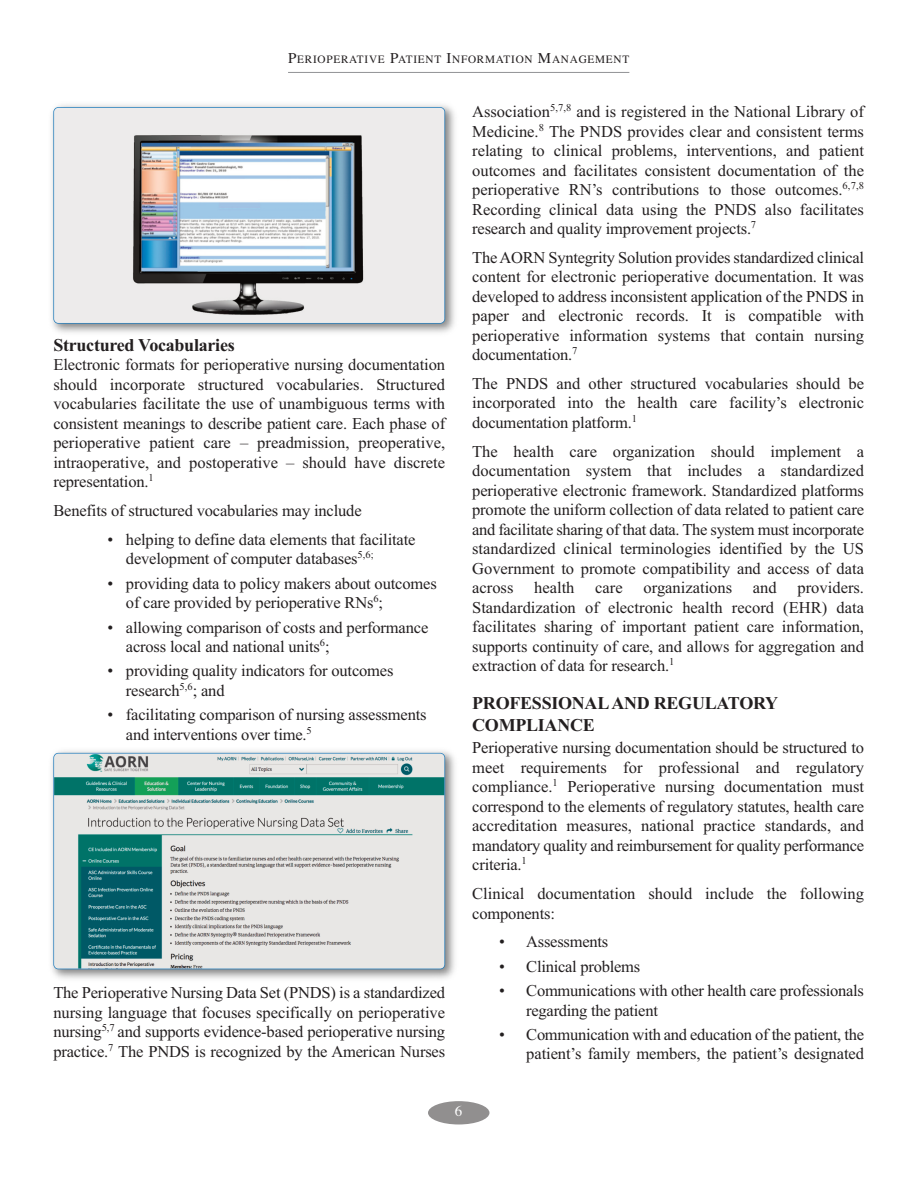
<style>
.page{position:relative;width:920px;height:1187px;background:#fff}
.page>*{position:absolute;margin:0;border:0;box-sizing:border-box;transform-origin:0 0}
.t1{font:700 18px/22.5px "Times New Roman";letter-spacing:-.015em;color:#231f20}
.t2{font:16.5px/19.5px "Times New Roman";letter-spacing:-.01em;color:#231f20;text-align:justify}
.t3{font:15px "Times";color:#fff}
.t4{font:11.25px "Times";letter-spacing:.065em;color:#231f20}
.s1{font-size:15px}
</style>
<div class="page">
<hr style="left:288px;top:72px;width:341px;height:1px;background:#919396">
<div style="left:428px;top:1101px;width:61px;height:23px;background:#918f8f;border-radius:50%"></div>
<img style="left:51px;top:750px;width:404px;height:229px">
<img style="left:54px;top:754px;width:390px;height:215px;border-radius:4px">
<div style="left:53px;top:753px;width:392px;height:216px;border:2px solid #2881bf;border-radius:5px"></div>
<img style="left:51px;top:104px;width:404px;height:229px">
<img style="left:54px;top:108px;width:390px;height:215px;border-radius:4px">
<div style="left:53px;top:107px;width:392px;height:217px;border:2px solid #2881bf;border-radius:5px"></div>
<p class="t4" style="left:288px;top:53px;width:343px"><span class="s1">P</span>ERIOPERATIVE <span class="s1">P</span>ATIENT <span class="s1">I</span>NFORMATION <span class="s1">M</span>ANAGEMENT</p>
<p class="t1" style="left:53px;top:333px;width:183px">Structured Vocabularies</p>
<p class="t2" style="left:53px;top:355px;width:393px">Electronic formats for perioperative nursing documentation should incorporate structured vocabularies. Structured vocabularies facilitate the use of unambiguous terms with consistent meanings to describe patient care. Each phase of perioperative patient care – preadmission, preoperative, intraoperative, and postoperative – should have discrete representation.<sup>1</sup></p>
<p class="t2" style="left:53px;top:501px;width:310px">Benefits of structured vocabularies may include</p>
<p class="t2" style="left:126px;top:529px;width:291px;text-indent:-18px">• helping to define data elements that facilitate development of computer databases<sup>5,6;</sup></p>
<p class="t2" style="left:126px;top:573px;width:312px;text-indent:-18px">• providing data to policy makers about outcomes of care provided by perioperative RNs<sup>6</sup>;</p>
<p class="t2" style="left:126px;top:617px;width:304px;text-indent:-18px">• allowing comparison of costs and performance across local and national units<sup>6</sup>;</p>
<p class="t2" style="left:126px;top:661px;width:269px;text-indent:-18px">• providing quality indicators for outcomes research<sup>5,6</sup>; and</p>
<p class="t2" style="left:126px;top:705px;width:302px;text-indent:-18px">• facilitating comparison of nursing assessments and interventions over time.<sup>5</sup></p>
<p class="t2" style="left:53px;top:983px;width:393px">The Perioperative Nursing Data Set (PNDS) is a standardized nursing language that focuses specifically on perioperative nursing<sup>5,7</sup> and supports evidence-based perioperative nursing practice.<sup>7</sup> The PNDS is recognized by the American Nurses</p>
<p class="t2" style="left:472px;top:102px;width:393px">Association<sup>5,7,8</sup> and is registered in the National Library of Medicine.<sup>8</sup> The PNDS provides clear and consistent terms relating to clinical problems, interventions, and patient outcomes and facilitates consistent documentation of the perioperative RN’s contributions to those outcomes.<sup>6,7,8<br></sup>Recording clinical data using the PNDS also facilitates research and quality improvement projects.<sup>7</sup></p>
<p class="t2" style="left:472px;top:247px;width:393px">TheAORN Syntegrity Solution provides standardized clinical content for electronic perioperative documentation. It was developed to address inconsistent application of the PNDS in paper and electronic records. It is compatible with perioperative information systems that contain nursing documentation.<sup>7</sup></p>
<p class="t2" style="left:472px;top:373px;width:393px">The PNDS and other structured vocabularies should be incorporated into the health care facility’s electronic documentation platform.<sup>1</sup></p>
<p class="t2" style="left:472px;top:441px;width:393px">The health care organization should implement a documentation system that includes a standardized perioperative electronic framework. Standardized platforms promote the uniform collection of data related to patient care and facilitate sharing of that data. The system must incorporate standardized clinical terminologies identified by the US Government to promote compatibility and access of data across</p>
<p class="t2" style="left:472px;top:578px;width:393px;text-indent:325px">providers.<br>Standardization of electronic health record (EHR) data facilitates sharing of important patient care information, supports continuity of care, and allows for aggregation and extraction of data for research.<sup>1</sup></p>
<p class="t1" style="left:472px;top:691px;width:307px">PROFESSIONALAND REGULATORY<br>COMPLIANCE</p>
<p class="t2" style="left:472px;top:738px;width:393px">Perioperative nursing documentation should be structured to meet requirements for professional and regulatory compliance.<sup>1</sup> Perioperative nursing documentation must correspond to the elements of regulatory statutes, health care accreditation measures, national practice standards, and mandatory quality and reimbursement for quality performance criteria.<sup>1</sup></p>
<p class="t2" style="left:472px;top:884px;width:393px">Clinical documentation should include the following components:</p>
<p class="t2" style="left:499px;top:932px;width:110px">• Assessments</p>
<p class="t2" style="left:499px;top:956px;width:142px">• Clinical problems</p>
<p class="t2" style="left:526px;top:981px;width:339px;text-indent:-27px">• Communications with other health care professionals regarding the patient</p>
<p class="t2" style="left:499px;top:1024px;width:366px;text-align:right">• Communication with and education of the patient, the patient’s family members, the patient’s designated</p>
<p class="t2" style="left:534px;top:578px;width:42px">health</p>
<p class="t2" style="left:595px;top:578px;width:29px">care</p>
<p class="t2" style="left:643px;top:578px;width:90px">organizations</p>
<p class="t2" style="left:752px;top:578px;width:25px">and</p>
<p class="t3" style="left:455px;top:1102px;width:9px">6</p>
</div>
